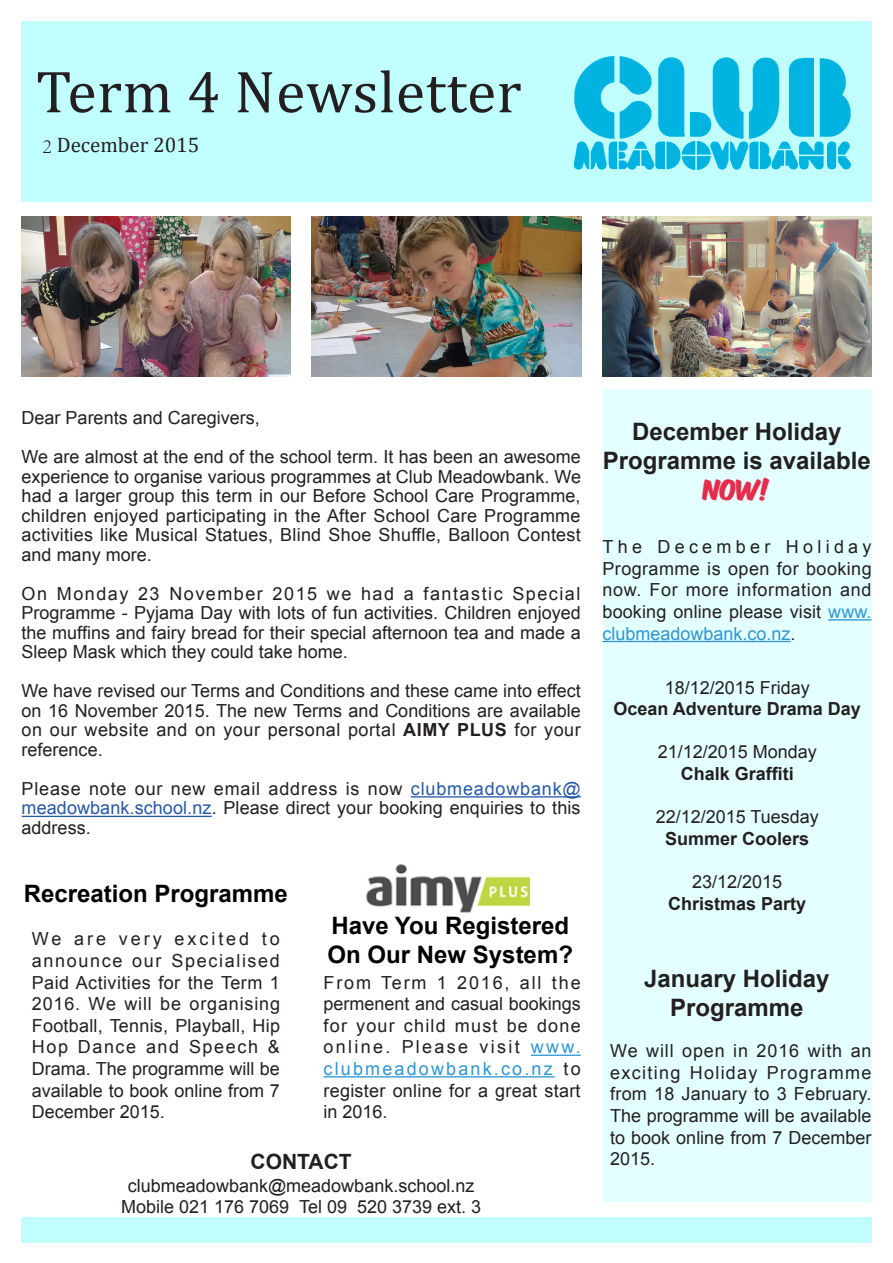
<style>
.page{position:relative;width:893px;height:1263px;background:#fff}
.page>*{position:absolute;margin:0;border:0;box-sizing:border-box;transform-origin:0 0}
.t1{font:60px "Cambria";letter-spacing:.01em;color:#231f20}
.t2{font:700 24px/29.7px "Arial";color:#231f20;text-align:center}
.t3{font:700 24px/28.8px "Arial";color:#000}
.t4{font:21px "Cambria";color:#231f20}
.t5{font:700 21px "Arial";color:#231f20}
.t6{font:18px/21.6px "Arial";color:#231f20;text-align:justify}
.t7{font:700 18px "Arial";color:#231f20}
.s1{font-family:"Adobe Song Std";font-weight:300}
.s2{font-weight:700}
.s3{color:#2758a7}
.s4{color:#2e96d3}
.s5{font-family:"Komika Axis";font-weight:400;color:#e52d4b}
</style>
<div class="page">
<div style="left:21px;top:21px;width:850px;height:181px;background:#c1ffff"></div>
<div style="left:21px;top:1217px;width:850px;height:25px;background:#c1ffff"></div>
<img style="left:21px;top:217px;width:270px;height:160px">
<img style="left:312px;top:217px;width:269px;height:160px">
<img style="left:602px;top:217px;width:270px;height:160px">
<div style="left:603px;top:389px;width:268px;height:812px;background:#e4ffff"></div>
<img style="left:574px;top:56px;width:277px;height:114px">
<hr style="left:411px;top:796px;width:170px;height:1px;background:#2758a7">
<hr style="left:22px;top:816px;width:190px;height:1px;background:#2758a7">
<img style="left:366px;top:864px;width:163px;height:48px">
<hr style="left:828px;top:619px;width:44px;height:1px;background:#2e96d3">
<hr style="left:602px;top:641px;width:189px;height:1px;background:#2e96d3">
<hr style="left:531px;top:1054px;width:50px;height:2px;background:#2e96d3">
<hr style="left:324px;top:1076px;width:231px;height:1px;background:#2e96d3">
<p class="t1" style="left:36px;top:56px;width:487px">Term 4 Newsletter</p>
<p class="t4" style="left:43px;top:133px;width:159px"><span class="s1">2</span> December 2015</p>
<p class="t6" style="left:22px;top:407px;width:240px">Dear Parents and Caregivers,</p>
<p class="t6" style="left:22px;top:447px;width:561px;line-height:19.5px">We are almost at the end of the school term. It has been an awesome experience to organise various programmes at Club Meadowbank. We had a larger group this term in our Before School Care Programme, children enjoyed participating in the After School Care Programme activities like Musical Statues, Blind Shoe Shuffle, Balloon Contest and many more.</p>
<p class="t6" style="left:22px;top:584px;width:561px;line-height:19.5px">On Monday 23 November 2015 we had a fantastic Special Programme - Pyjama Day with lots of fun activities. Children enjoyed the muffins and fairy bread for their special afternoon tea and made a Sleep Mask which they could take home.</p>
<p class="t6" style="left:22px;top:681px;width:561px;line-height:19.5px">We have revised our Terms and Conditions and these came into effect on 16 November 2015. The new Terms and Conditions are available on our website and on your personal portal <span class="s2">AIMY PLUS</span> for your reference.</p>
<p class="t6" style="left:22px;top:779px;width:561px;line-height:19.5px">Please note our new email address is now <span class="s3">clubmeadowbank@ meadowbank.school.nz</span>. Please direct your booking enquiries to this address.</p>
<p class="t3" style="left:24px;top:879px;width:266px">Recreation Programme</p>
<p class="t6" style="left:32px;top:928px;width:250px">We are very excited to announce our Specialised Paid Activities for the Term 1<br>2016. We will be organising Football, Tennis, Playball, Hip Hop Dance and Speech &amp; Drama. The programme will be available to book online from 7<br>December 2015.</p>
<p class="t3" style="left:328px;top:912px;width:247px">Have You Registered<br>On Our New System?</p>
<p class="t6" style="left:324px;top:971px;width:259px">From Term 1 2016, all the permenent and casual bookings for your child must be done online. Please visit <span class="s4">www. clubmeadowbank.co.nz</span> to register online for a great start in 2016.</p>
<p class="t5" style="left:251px;top:1147px;width:103px">CONTACT</p>
<p class="t6" style="left:128px;top:1174px;width:348px">clubmeadowbank@meadowbank.school.nz</p>
<p class="t6" style="left:121px;top:1196px;width:361px">Mobile 021 176 7069 Tel 09 520 3739 ext. 3</p>
<p class="t2" style="left:603px;top:417px;width:270px">December Holiday<br>Programme is available<br><span class="s5">NOW!</span></p>
<p class="t6" style="left:602px;top:536px;width:271px">The December Holiday Programme is open for booking now. For more information and booking online please visit <span class="s4">www. clubmeadowbank.co.nz</span>.</p>
<p class="t6" style="left:665px;top:676px;width:147px">18/12/2015 Friday</p>
<p class="t7" style="left:614px;top:696px;width:249px">Ocean Adventure Drama Day</p>
<p class="t6" style="left:658px;top:741px;width:161px">21/12/2015 Monday</p>
<p class="t7" style="left:681px;top:761px;width:115px">Chalk Graffiti</p>
<p class="t6" style="left:656px;top:806px;width:165px">22/12/2015 Tuesday</p>
<p class="t7" style="left:665px;top:826px;width:146px">Summer Coolers</p>
<p class="t6" style="left:692px;top:871px;width:92px">23/12/2015</p>
<p class="t7" style="left:668px;top:891px;width:140px">Christmas Party</p>
<p class="t2" style="left:644px;top:965px;width:187px;line-height:28.8px">January Holiday<br>Programme</p>
<p class="t6" style="left:610px;top:1040px;width:263px">We will open in 2016 with an exciting Holiday Programme from 18 January to 3 February.<br>The programme will be available to book online from 7 December 2015.</p>
</div>
